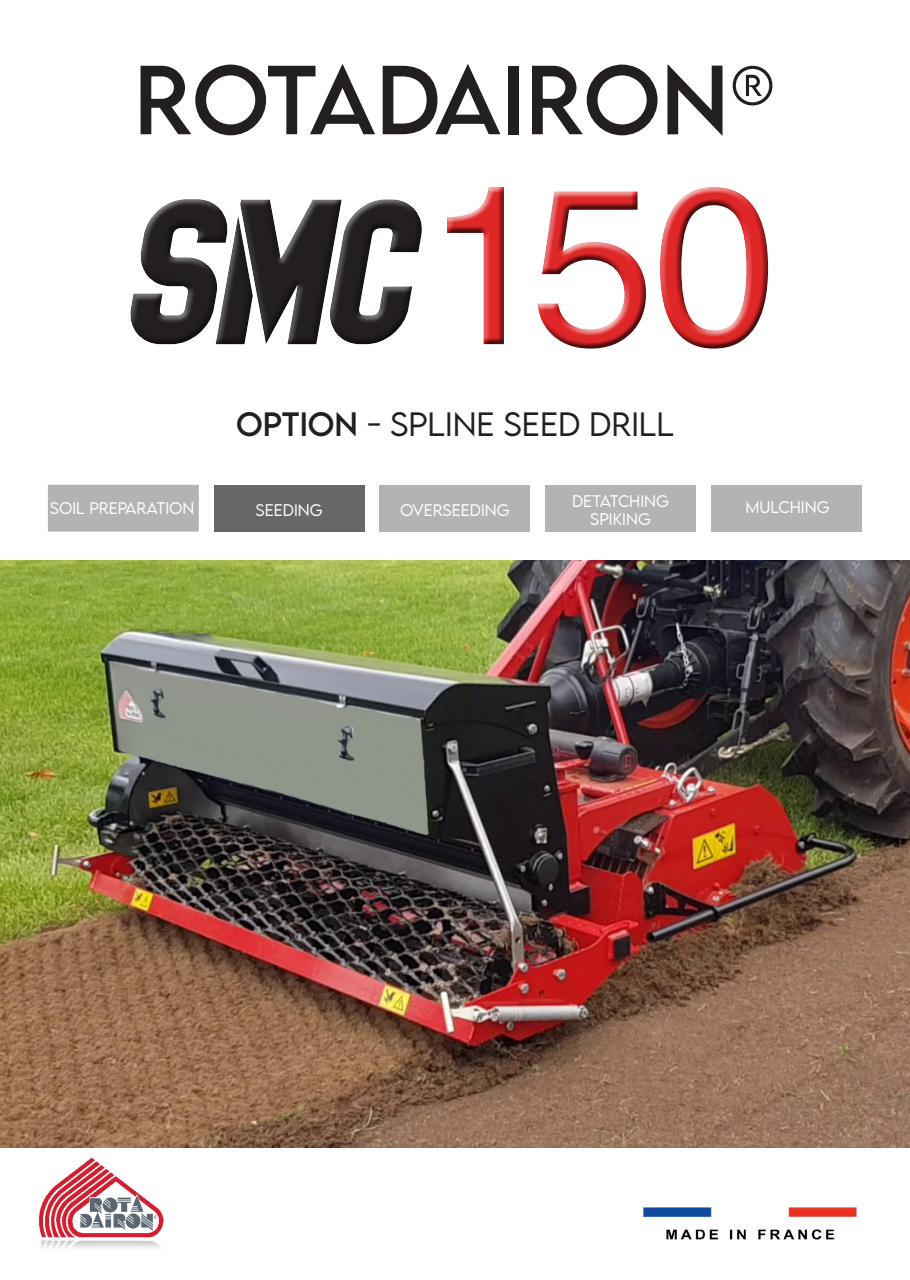
<style>
.page{position:relative;width:910px;height:1280px;background:#fff}
.page>*{position:absolute;margin:0;border:0;box-sizing:border-box;transform-origin:0 0}
.t1{font:225px "Swiss 721 BT";color:#df2728}
.t2{font:87px "LEMONMILK";color:#231f20}
.t3{font:300 30px "LEMONMILK";color:#231f20}
.t4{font:300 15px "LEMONMILK";color:#fff}
.s1{font-weight:400}
</style>
<div class="page">
<img style="left:0;top:560px;width:910px;height:588px">
<img style="left:643px;top:1207px;width:214px;height:33px">
<div style="left:48px;top:485px;width:151px;height:46px;background:#b3b3b4"></div>
<div style="left:214px;top:485px;width:151px;height:46px;background:#67676a"></div>
<div style="left:379px;top:485px;width:151px;height:46px;background:#b3b3b4"></div>
<div style="left:545px;top:485px;width:151px;height:46px;background:#b3b3b4"></div>
<div style="left:711px;top:485px;width:151px;height:46px;background:#b3b3b4"></div>
<img style="left:39px;top:1157px;width:125px;height:91px">
<div style="left:127px;top:193px;width:305px;height:161px;background:#231f20;opacity:.75"></div>
<div style="left:442px;top:182px;width:333px;height:173px;background:#231f20;opacity:.75"></div>
<p class="t2" style="left:134px;top:43px;width:644px">ROTADAIRON®</p>
<h1 class="t1" style="left:426px;top:127px;width:351px">150</h1>
<p class="t3" style="left:236px;top:405px;width:439px"><span class="s1">OPtion</span> - SPLINE SEED DRILL</p>
<p class="t4" style="left:50px;top:498px;width:146px">SOIL PREPARATION</p>
<p class="t4" style="left:256px;top:501px;width:69px">SEEDING</p>
<p class="t4" style="left:400px;top:501px;width:111px">OVERSEEDING</p>
<p class="t4" style="left:572px;top:492px;width:99px">DeTATCHING</p>
<p class="t4" style="left:590px;top:510px;width:49px">SPIKing</p>
<p class="t4" style="left:745px;top:498px;width:86px">MULCHING</p>
</div>
